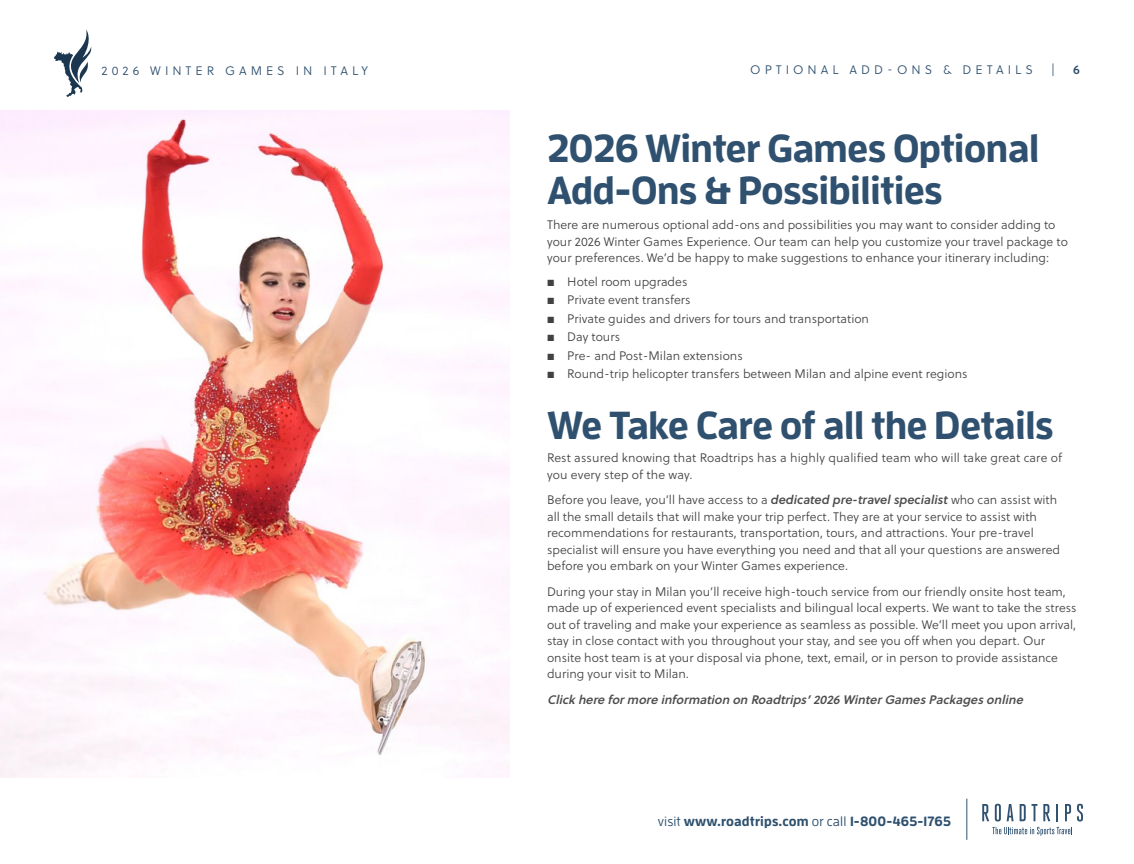
<style>
.page{position:relative;width:1134px;height:864px;background:#fff}
.page>*{position:absolute;margin:0;border:0;box-sizing:border-box;transform-origin:0 0}
.t1{font:700 39px/42px "Enzo OT";letter-spacing:-.02em;color:#2f516f}
.t2{font:700 13.5px "Enzo OT";letter-spacing:.01em;color:#2f516f}
.t3{font:12.3px/16.5px "Soleil Lt";color:#414042}
.t4{font:italic 12.3px "Soleil Sb";color:#4d4d4f}
.t5{font:12.3px "Soleil Lt";letter-spacing:.32em;color:#2f516f}
.t6{font:12.3px "Soleil Sb";color:#2f516f}
.s1{font-family:"Soleil Sb";font-style:italic;color:#4d4d4f}
.s2{font-weight:500}
</style>
<div class="page">
<svg style="left:982px;top:804px;width:101px;height:32px"></svg>
<hr style="left:966px;top:799px;width:1px;height:41px;background:#2f516f">
<svg style="left:54px;top:29px;width:38px;height:68px"></svg>
<img style="left:0;top:110px;width:510px;height:667px">
<p class="t5" style="left:102px;top:62px;width:268px">2026 WINTER GAMES IN ITALY</p>
<p class="t5" style="left:750px;top:61px;width:284px">OPTIONAL ADD-ONS &amp; DETAILS</p>
<p class="t5" style="left:1051px;top:61px;width:5px">|</p>
<p class="t6" style="left:1073px;top:61px;width:8px">6</p>
<h1 class="t1" style="left:547px;top:126px;width:494px">2026 Winter Games Optional<br>Add-Ons &amp; Possibilities</h1>
<p class="t3" style="left:547px;top:217px;width:522px">There are numerous optional add-ons and possibilities you may want to consider adding to your 2026 Winter Games Experience. Our team can help you customize your travel package to your preferences. We’d be happy to make suggestions to enhance your itinerary including:</p>
<p class="t3" style="left:567px;top:273px;width:402px;line-height:18.3px">Hotel room upgrades<br>Private event transfers<br>Private guides and drivers for tours and transportation<br>Day tours<br>Pre- and Post-Milan extensions<br>Round-trip helicopter transfers between Milan and alpine event regions</p>
<h1 class="t1" style="left:547px;top:403px;width:508px">We Take Care of all the Details</h1>
<p class="t3" style="left:547px;top:450px;width:517px">Rest assured knowing that Roadtrips has a highly qualified team who will take great care of you every step of the way.</p>
<p class="t3" style="left:547px;top:492px;width:514px">Before you leave, you’ll have access to a <span class="s1">dedicated pre-travel specialist</span> who can assist with all the small details that will make your trip perfect. They are at your service to assist with recommendations for restaurants, transportation, tours, and attractions. Your pre-travel specialist will ensure you have everything you need and that all your questions are answered before you embark on your Winter Games experience.</p>
<p class="t3" style="left:547px;top:583px;width:531px">During your stay in Milan you’ll receive high-touch service from our friendly onsite host team, made up of experienced event specialists and bilingual local experts. We want to take the stress out of traveling and make your experience as seamless as possible. We’ll meet you upon arrival, stay in close contact with you throughout your stay, and see you off when you depart. Our onsite host team is at your disposal via phone, text, email, or in person to provide assistance during your visit to Milan.</p>
<p class="t4" style="left:547px;top:690px;width:481px">Clickhere formore information on Roadtrips’2026WinterGamesPackagesonline</p>
<p class="t2" style="left:658px;top:813px;width:295px"><span class="s2">visit</span> www.roadtrips.com <span class="s2">or call</span> 1-800-465-1765</p>
</div>
